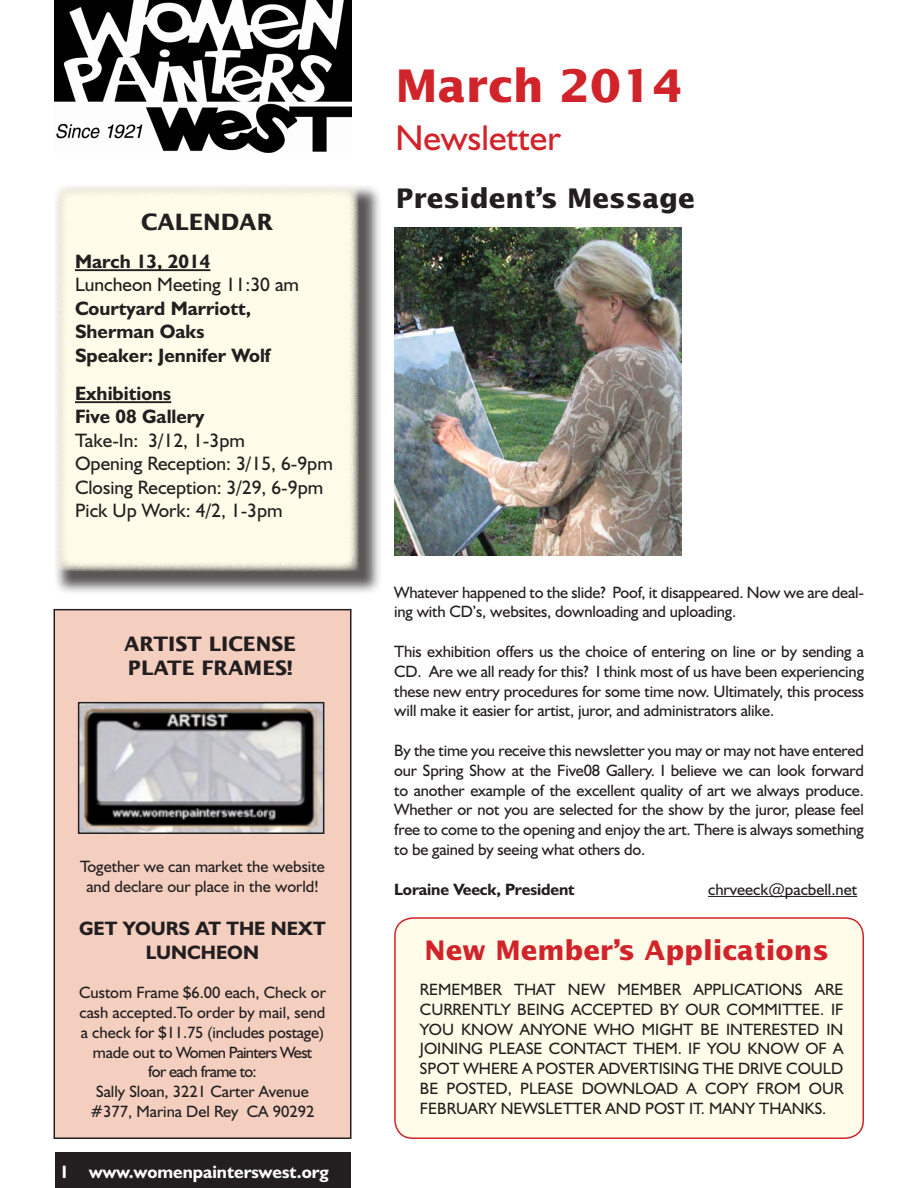
<style>
.page{position:relative;width:918px;height:1188px;background:#fff}
.page>*{position:absolute;margin:0;border:0;box-sizing:border-box;transform-origin:0 0}
.t1{font:700 45px "Lucida Sans";color:#d1232a}
.t2{font:36px "Humanist 521 BT";color:#d1232a}
.t3{font:700 27px "Lucida Sans";color:#d1232a}
.t4{font:700 27px "Lucida Sans";color:#231f20}
.t5{font:700 22.5px "Lucida Sans";color:#231f20}
.t6{font:700 19.95px/24px "Lucida Sans";color:#231f20}
.t7{font:19.5px/23.4px "Humanist 521 BT";color:#231f20}
.t8{font:700 19.5px/23.4px "Humanist 521 BT";color:#231f20}
.t9{font:700 18px "Humanist 521 BT";color:#fff}
.t10{font:16.5px/19.8px "Humanist 521 BT";letter-spacing:-.01em;color:#231f20;text-align:justify}
.t11{font:700 16.5px "Humanist 521 BT";letter-spacing:-.01em;color:#231f20}
</style>
<div class="page">
<div style="left:53px;top:184px;width:329px;height:411px;background:#231f20;opacity:.75"></div>
<div style="left:53px;top:184px;width:308px;height:390px;background:#fffde9"></div>
<hr style="left:75px;top:269px;width:135px;height:2px;background:#231f20">
<hr style="left:75px;top:401px;width:96px;height:2px;background:#231f20">
<div style="left:52px;top:183px;width:310px;height:392px;border:2px solid #231f20"></div>
<img style="left:54px;top:0;width:297px;height:153px">
<div style="left:55px;top:1153px;width:295px;height:35px;background:#231f20"></div>
<img style="left:395px;top:227px;width:286px;height:328px">
<hr style="left:708px;top:896px;width:149px;height:1px;background:#231f20">
<div style="left:54px;top:610px;width:297px;height:528px;background:#f4cfc0"></div>
<div style="left:54px;top:609px;width:297px;height:530px;border:2px solid #231f20"></div>
<img style="left:81px;top:705px;width:240px;height:126px">
<div style="left:78px;top:702px;width:246px;height:132px;border:2px solid #231f20"></div>
<div style="left:395px;top:918px;width:468px;height:220px;background:#fffde9;border-radius:18px"></div>
<div style="left:394px;top:917px;width:470px;height:222px;border:2px solid #d1232a;border-radius:18px"></div>
<h3 class="t5" style="left:141px;top:208px;width:134px">CALENDAR</h3>
<p class="t8" style="left:75px;top:249px;width:137px">March 13, 2014</p>
<p class="t7" style="left:75px;top:273px;width:225px">Luncheon Meeting 11:30 am</p>
<p class="t8" style="left:75px;top:296px;width:197px">Courtyard Marriott,<br>Sherman Oaks<br>Speaker: Jennifer Wolf</p>
<p class="t8" style="left:75px;top:381px;width:131px">Exhibitions<br>Five 08 Gallery</p>
<p class="t7" style="left:75px;top:428px;width:259px">Take-In: 3/12, 1-3pm<br>Opening Reception: 3/15, 6-9pm<br>Closing Reception: 3/29, 6-9pm<br>Pick Up Work: 4/2, 1-3pm</p>
<p class="t6" style="left:124px;top:632px;width:173px">ARTIST LICENSE<br>PLATE FRAMES!</p>
<p class="t10" style="left:80px;top:856px;width:246px;text-align:center">Together we can market the website and declare our place in the world!</p>
<p class="t8" style="left:79px;top:916px;width:248px;text-align:center">GET YOURS AT THE NEXT<br>LUNCHEON</p>
<p class="t10" style="left:79px;top:982px;width:248px;text-align:center">Custom Frame $6.00 each, Check or cash accepted.To order by mail, send a check for $11.75 (includes postage) made out to Women Painters West</p>
<p class="t10" style="left:91px;top:1061px;width:225px;text-align:center">for each frame to:<br>Sally Sloan, 3221 Carter Avenue #377, Marina Del Rey CA 90292</p>
<p class="t9" style="left:60px;top:1160px;width:271px">1 www.womenpainterswest.org</p>
<p class="t1" style="left:395px;top:58px;width:289px">March 2014</p>
<p class="t2" style="left:395px;top:115px;width:167px">Newsletter</p>
<p class="t4" style="left:396px;top:182px;width:301px">President’s Message</p>
<p class="t10" style="left:394px;top:582px;width:471px">Whatever happened to the slide? Poof, it disappeared. Now we are deal&shy;ing with CD’s, websites, downloading and uploading.</p>
<p class="t10" style="left:394px;top:641px;width:471px">This exhibition offers us the choice of entering on line or by sending a CD. Are we all ready for this? I think most of us have been experiencing these new entry procedures for some time now. Ultimately, this process will make it easier for artist, juror, and administrators alike.</p>
<p class="t10" style="left:394px;top:740px;width:471px">By the time you receive this newsletter you may or may not have entered our Spring Show at the Five08 Gallery. I believe we can look forward to another example of the excellent quality of art we always produce.<br>Whether or not you are selected for the show by the juror, please feel free to come to the opening and enjoy the art. There is always something to be gained by seeing what others do.</p>
<p class="t11" style="left:394px;top:879px;width:182px">Loraine Veeck, President</p>
<p class="t10" style="left:708px;top:879px;width:151px">chrveeck@pacbell.net</p>
<p class="t3" style="left:425px;top:934px;width:406px">New Member’s Applications</p>
<p class="t10" style="left:420px;top:979px;width:425px">REMEMBER THAT NEW MEMBER APPLICATIONS ARE CURRENTLY BEING ACCEPTED BY OUR COMMITTEE. IF YOU KNOW ANYONE WHO MIGHT BE INTERESTED IN JOINING PLEASE CONTACT THEM. IF YOU KNOW OF A SPOT WHERE A POSTER ADVERTISING THE DRIVE COULD BE POSTED, PLEASE DOWNLOAD A COPY FROM OUR FEBRUARY NEWSLETTER AND POST IT. MANY THANKS.</p>
</div>
